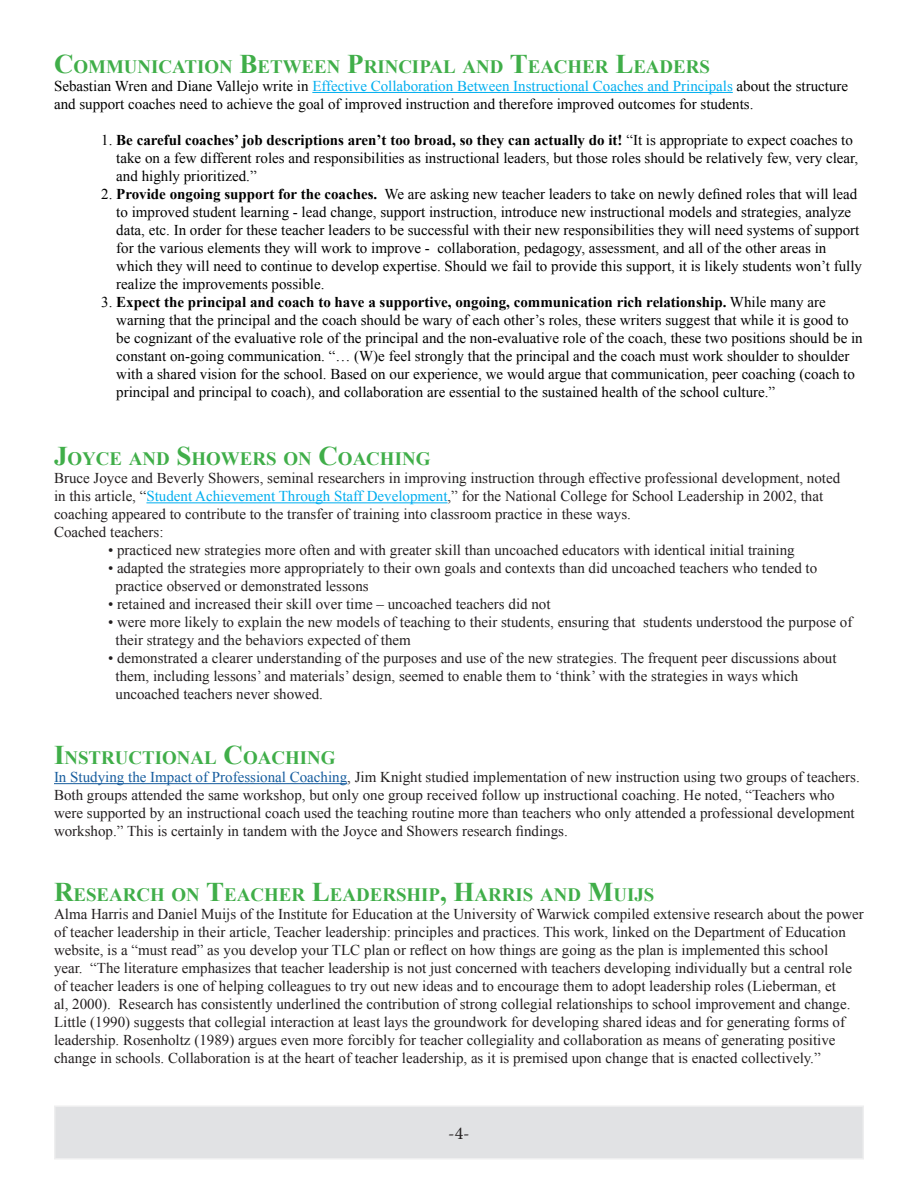
<style>
.page{position:relative;width:918px;height:1188px;background:#fff}
.page>*{position:absolute;margin:0;border:0;box-sizing:border-box;transform-origin:0 0}
.t1{font:700 18.9px "Times New Roman";color:#40ae49}
.t2{font:18px "Minion Pro";color:#231f20}
.t3{font:15px/18px "Times New Roman";color:#231f20}
.t4{font:15px/18px "Times New Roman";color:#000}
.s1{font-size:27px}
.s2{color:#00aeef}
.s3{font-weight:700}
.s4{color:#175d9e}
</style>
<div class="page">
<hr style="left:312px;top:92px;width:421px;height:1px;background:#00aeef">
<hr style="left:146px;top:502px;width:302px;height:1px;background:#00aeef">
<hr style="left:54px;top:783px;width:293px;height:1px;background:#175d9e">
<div style="left:55px;top:1106px;width:808px;height:53px;background:#e1e2e4"></div>
<div style="left:54px;top:1106px;width:810px;height:54px;border:2px solid #eeeeef"></div>
<p class="t1" style="left:54px;top:53px;width:658px"><span class="s1">C</span>OMMUNICATION <span class="s1">B</span>ETWEEN <span class="s1">P</span>RINCIPAL AND <span class="s1">T</span>EACHER <span class="s1">L</span>EADERS</p>
<p class="t4" style="left:54px;top:77px;width:796px">Sebastian Wren and Diane Vallejo write in <span class="s2">Effective Collaboration Between Instructional Coaches and Principals</span> about the structure and support coaches need to achieve the goal of improved instruction and therefore improved outcomes for students.</p>
<p class="t4" style="left:116px;top:131px;width:744px;text-indent:-15px">1. <span class="s3">Be careful coaches’ job descriptions aren’t too broad, so they can actually do it!</span> “It is appropriate to expect coaches to take on a few different roles and responsibilities as instructional leaders, but those roles should be relatively few, very clear, and highly prioritized.”</p>
<p class="t4" style="left:116px;top:185px;width:747px;text-indent:-15px">2. <span class="s3">Provide ongoing support for the coaches.</span> We are asking new teacher leaders to take on newly defined roles that will lead to improved student learning - lead change, support instruction, introduce new instructional models and strategies, analyze data, etc. In order for these teacher leaders to be successful with their new responsibilities they will need systems of support for the various elements they will work to improve - collaboration, pedagogy, assessment, and all of the other areas in which they will need to continue to develop expertise. Should we fail to provide this support, it is likely students won’t fully realize the improvements possible.</p>
<p class="t4" style="left:116px;top:293px;width:748px;text-indent:-15px">3. <span class="s3">Expect the principal and coach to have a supportive, ongoing, communication rich relationship.</span> While many are warning that the principal and the coach should be wary of each other’s roles, these writers suggest that while it is good to be cognizant of the evaluative role of the principal and the non-evaluative role of the coach, these two positions should be in constant on-going communication. “… (W)e feel strongly that the principal and the coach must work shoulder to shoulder with a shared vision for the school. Based on our experience, we would argue that communication, peer coaching (coach to principal and principal to coach), and collaboration are essential to the sustained health of the school culture.”</p>
<p class="t1" style="left:54px;top:446px;width:378px"><span class="s1">J</span>OYCE AND <span class="s1">S</span>HOWERS ON <span class="s1">C</span>OACHING</p>
<p class="t3" style="left:54px;top:469px;width:788px">Bruce Joyce and Beverly Showers, seminal researchers in improving instruction through effective professional development, noted in this article, “<span class="s2">Student Achievement Through Staff Development</span>,” for the National College for School Leadership in 2002, that coaching appeared to contribute to the transfer of training into classroom practice in these ways.<br>Coached teachers:</p>
<p class="t3" style="left:108px;top:541px;width:688px">• practiced new strategies more often and with greater skill than uncoached educators with identical initial training</p>
<p class="t3" style="left:116px;top:559px;width:703px;text-indent:-8px">• adapted the strategies more appropriately to their own goals and contexts than did uncoached teachers who tended to practice observed or demonstrated lessons</p>
<p class="t3" style="left:108px;top:595px;width:444px">• retained and increased their skill over time – uncoached teachers did not</p>
<p class="t3" style="left:116px;top:613px;width:738px;text-indent:-8px">• were more likely to explain the new models of teaching to their students, ensuring that students understood the purpose of their strategy and the behaviors expected of them</p>
<p class="t3" style="left:116px;top:649px;width:723px;text-indent:-8px">• demonstrated a clearer understanding of the purposes and use of the new strategies. The frequent peer discussions about them, including lessons’ and materials’ design, seemed to enable them to ‘think’ with the strategies in ways which uncoached teachers never showed.</p>
<p class="t1" style="left:54px;top:745px;width:283px"><span class="s1">I</span>NSTRUCTIONAL <span class="s1">C</span>OACHING</p>
<p class="t3" style="left:54px;top:768px;width:807px"><span class="s4">In Studying the Impact of Professional Coaching</span>, Jim Knight studied implementation of new instruction using two groups of teachers.<br>Both groups attended the same workshop, but only one group received follow up instructional coaching. He noted, “Teachers who were supported by an instructional coach used the teaching routine more than teachers who only attended a professional development workshop.” This is certainly in tandem with the Joyce and Showers research findings.</p>
<p class="t1" style="left:54px;top:881px;width:602px"><span class="s1">R</span>ESEARCH ON <span class="s1">T</span>EACHER <span class="s1">L</span>EADERSHIP<span class="s1">, H</span>ARRIS AND <span class="s1">M</span>UIJS</p>
<p class="t3" style="left:54px;top:905px;width:811px">Alma Harris and Daniel Muijs of the Institute for Education at the University of Warwick compiled extensive research about the power of teacher leadership in their article, Teacher leadership: principles and practices. This work, linked on the Department of Education website, is a “must read” as you develop your TLC plan or reflect on how things are going as the plan is implemented this school<br>year. “The literature emphasizes that teacher leadership is not just concerned with teachers developing individually but a central role of teacher leaders is one of helping colleagues to try out new ideas and to encourage them to adopt leadership roles (Lieberman, et<br>al, 2000). Research has consistently underlined the contribution of strong collegial relationships to school improvement and change.<br>Little (1990) suggests that collegial interaction at least lays the groundwork for developing shared ideas and for generating forms of leadership. Rosenholtz (1989) argues even more forcibly for teacher collegiality and collaboration as means of generating positive change in schools. Collaboration is at the heart of teacher leadership, as it is premised upon change that is enacted collectively.”</p>
<p class="t2" style="left:448px;top:1121px;width:23px">-4-</p>
</div>
